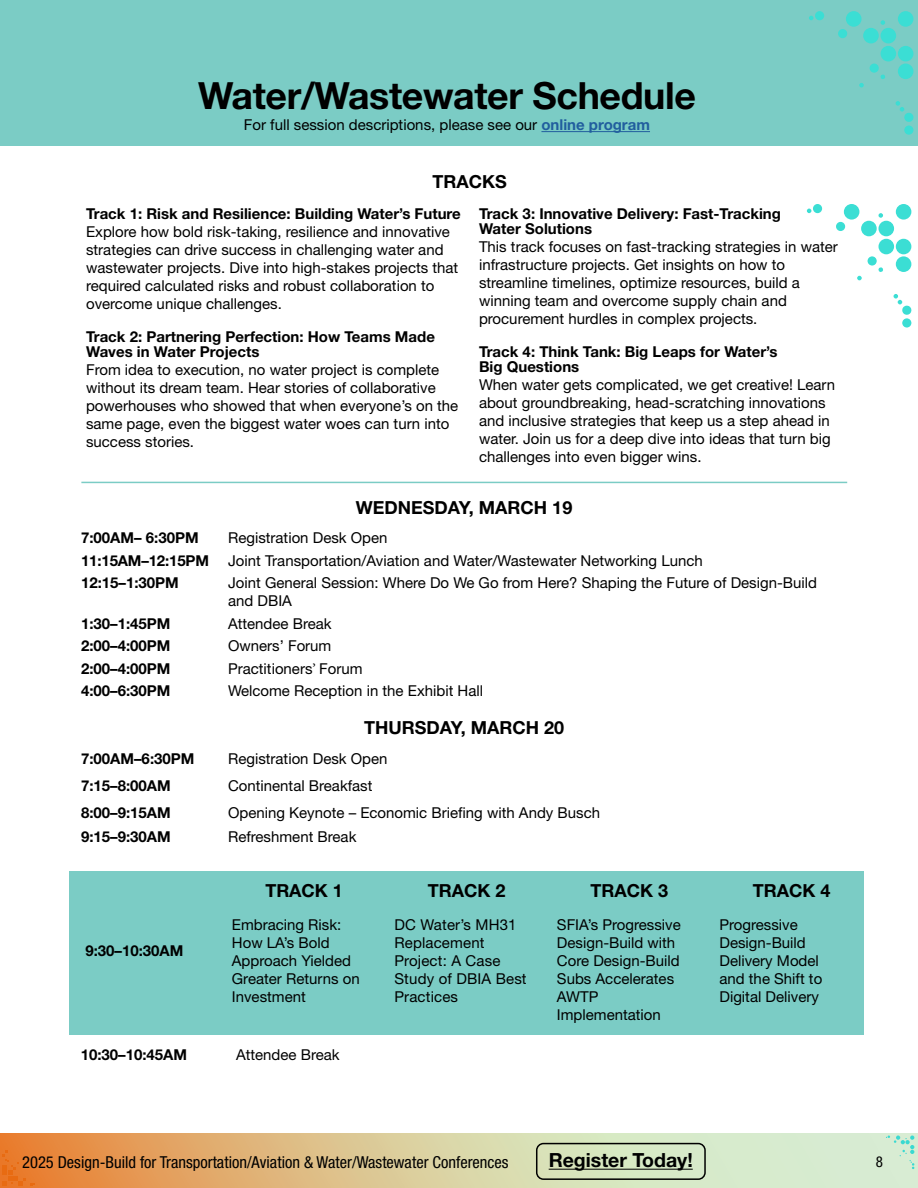
<style>
.page{position:relative;width:918px;height:1188px;background:#fff}
.page>*{position:absolute;margin:0;border:0;box-sizing:border-box;transform-origin:0 0}
.t1{font:700 37.5px "Helvetica Neue LT Std";letter-spacing:-.01em;color:#000}
.t2{font:700 19.5px "Helvetica Neue LT Std";color:#000101}
.t3{font:700 18px "Helvetica Neue LT Std";color:#000}
.t4{font:condensed 16.5px "Helvetica Neue LT Std";color:#000}
.t5{font:15px/18px "Helvetica Neue LT Std";color:#000}
.t6{font:700 15px/15px "Helvetica Neue LT Std";color:#000}
.t7{font:condensed 15px "Helvetica Neue LT Std";color:#000}
.s1{font-weight:700;color:#215e9e}
.s2{font-family:"Minion Pro"}
</style>
<div class="page">
<svg style="left:0;top:1133px;width:918px;height:55px;background:#dcc999"></svg>
<svg style="left:886px;top:1136px;width:29px;height:33px"></svg>
<svg style="left:2px;top:1150px;width:33px;height:36px"></svg>
<div style="left:69px;top:871px;width:795px;height:163px;background:#7bccc5"></div>
<div style="left:536px;top:1143px;width:170px;height:37px;border:2px solid #000;border-radius:7px"></div>
<hr style="left:549px;top:1169px;width:144px;height:1px;background:#000101">
<div style="left:0;top:0;width:918px;height:146px;background:#7bccc5"></div>
<hr style="left:541px;top:131px;width:109px;height:1px;background:#215e9e">
<div style="left:904px;top:126px;width:9px;height:9px;background:#3bded4;border-radius:50%"></div>
<div style="left:870px;top:64px;width:9px;height:9px;background:#3bded4;border-radius:50%"></div>
<div style="left:838px;top:29px;width:9px;height:9px;background:#3bded4;border-radius:50%"></div>
<div style="left:898px;top:64px;width:15px;height:15px;background:#3bded4;border-radius:50%"></div>
<div style="left:846px;top:11px;width:16px;height:16px;background:#3bded4;border-radius:50%"></div>
<div style="left:898px;top:11px;width:15px;height:16px;background:#3bded4;border-radius:50%"></div>
<div style="left:863px;top:28px;width:16px;height:15px;background:#3bded4;border-radius:50%"></div>
<div style="left:881px;top:28px;width:15px;height:15px;background:#3bded4;border-radius:50%"></div>
<div style="left:881px;top:46px;width:15px;height:15px;background:#3bded4;border-radius:8px"></div>
<div style="left:898px;top:46px;width:15px;height:15px;background:#3bded4;border-radius:8px"></div>
<div style="left:815px;top:11px;width:9px;height:9px;background:#3bded4;border-radius:50%"></div>
<svg style="left:881px;top:20px;width:4px;height:5px"></svg>
<svg style="left:809px;top:16px;width:4px;height:4px"></svg>
<svg style="left:880px;top:74px;width:5px;height:5px"></svg>
<svg style="left:896px;top:101px;width:18px;height:21px"></svg>
<svg style="left:859px;top:83px;width:5px;height:4px"></svg>
<div style="left:902px;top:318px;width:9px;height:10px;background:#3bded4;border-radius:50%"></div>
<div style="left:868px;top:256px;width:9px;height:10px;background:#3bded4;border-radius:50%"></div>
<div style="left:836px;top:222px;width:9px;height:9px;background:#3bded4;border-radius:50%"></div>
<div style="left:896px;top:256px;width:15px;height:16px;background:#3bded4;border-radius:50%"></div>
<div style="left:844px;top:204px;width:15px;height:16px;background:#3bded4;border-radius:50%"></div>
<div style="left:896px;top:204px;width:15px;height:16px;background:#3bded4;border-radius:50%"></div>
<div style="left:861px;top:221px;width:16px;height:15px;background:#3bded4;border-radius:50%"></div>
<div style="left:879px;top:221px;width:15px;height:15px;background:#3bded4;border-radius:50%"></div>
<div style="left:879px;top:239px;width:15px;height:15px;background:#3bded4;border-radius:8px"></div>
<div style="left:896px;top:239px;width:15px;height:15px;background:#3bded4;border-radius:8px"></div>
<div style="left:813px;top:204px;width:9px;height:9px;background:#3bded4;border-radius:50%"></div>
<svg style="left:878px;top:213px;width:5px;height:5px"></svg>
<svg style="left:807px;top:209px;width:4px;height:4px"></svg>
<svg style="left:878px;top:267px;width:5px;height:5px"></svg>
<svg style="left:894px;top:294px;width:18px;height:21px"></svg>
<svg style="left:857px;top:276px;width:5px;height:4px"></svg>
<hr style="left:81px;top:482px;width:766px;height:1px;background:#7bccc5">
<h1 class="t1" style="left:198px;top:72px;width:499px">Water/Wastewater Schedule</h1>
<p class="t5" style="left:244px;top:115px;width:408px">For full session descriptions, please see our <span class="s1">online program</span></p>
<p class="t3" style="left:432px;top:171px;width:76px">TRACKS</p>
<p class="t6" style="left:86px;top:206px;width:376px">Track 1: Risk and Resilience: Building Water’s Future</p>
<p class="t5" style="left:86px;top:223px;width:374px">Explore how bold risk-taking, resilience and innovative strategies can drive success in challenging water and wastewater projects. Dive into high-stakes projects that required calculated risks and robust collaboration to overcome unique challenges.</p>
<p class="t6" style="left:86px;top:328px;width:350px">Track 2: Partnering Perfection: How Teams Made<br>Waves in Water Projects</p>
<p class="t5" style="left:86px;top:360px;width:374px">From idea to execution, no water project is complete without its dream team. Hear stories of collaborative powerhouses who showed that when everyone’s on the same page, even the biggest water woes can turn into success stories.</p>
<p class="t6" style="left:479px;top:206px;width:303px">Track 3: Innovative Delivery: Fast-Tracking<br>Water Solutions</p>
<p class="t5" style="left:479px;top:238px;width:360px">This track focuses on fast-tracking strategies in water infrastructure projects. Get insights on how to streamline timelines, optimize resources, build a winning team and overcome supply chain and procurement hurdles in complex projects.</p>
<p class="t6" style="left:479px;top:343px;width:300px;line-height:15.8px">Track 4: Think Tank: Big Leaps for Water’s<br>Big Questions</p>
<p class="t5" style="left:479px;top:376px;width:358px">When water gets complicated, we get creative! Learn about groundbreaking, head-scratching innovations and inclusive strategies that keep us a step ahead in water. Join us for a deep dive into ideas that turn big challenges into even bigger wins.</p>
<p class="t3" style="left:356px;top:496px;width:218px">WEDNESDAY, MARCH 19</p>
<p class="t6" style="left:81px;top:530px;width:119px">7:00AM– 6:30PM</p>
<p class="t5" style="left:228px;top:528px;width:161px">Registration Desk Open</p>
<p class="t6" style="left:81px;top:552px;width:129px">11:15AM–12:15PM</p>
<p class="t5" style="left:228px;top:551px;width:476px">Joint Transportation/Aviation and Water/Wastewater Networking Lunch</p>
<p class="t6" style="left:81px;top:575px;width:99px">12:15–1:30PM</p>
<p class="t5" style="left:228px;top:573px;width:590px">Joint General Session: Where Do We Go from Here? Shaping the Future of Design-Build and DBIA</p>
<p class="t6" style="left:81px;top:615px;width:91px">1:30–1:45PM</p>
<p class="t5" style="left:228px;top:614px;width:105px">Attendee Break</p>
<p class="t6" style="left:81px;top:638px;width:91px">2:00–4:00PM</p>
<p class="t5" style="left:228px;top:636px;width:105px">Owners’ Forum</p>
<p class="t6" style="left:81px;top:660px;width:91px">2:00–4:00PM</p>
<p class="t5" style="left:228px;top:659px;width:136px">Practitioners<span class="s2">’</span> Forum</p>
<p class="t6" style="left:81px;top:683px;width:91px">4:00–6:30PM</p>
<p class="t5" style="left:228px;top:681px;width:257px">Welcome Reception in the Exhibit Hall</p>
<p class="t3" style="left:364px;top:716px;width:202px">THURSDAY, MARCH 20</p>
<p class="t6" style="left:81px;top:751px;width:115px">7:00AM–6:30PM</p>
<p class="t5" style="left:228px;top:750px;width:161px">Registration Desk Open</p>
<p class="t6" style="left:81px;top:778px;width:91px">7:15–8:00AM</p>
<p class="t5" style="left:228px;top:777px;width:146px">Continental Breakfast</p>
<p class="t6" style="left:81px;top:805px;width:91px">8:00–9:15AM</p>
<p class="t5" style="left:228px;top:804px;width:374px">Opening Keynote – Economic Briefing with Andy Busch</p>
<p class="t6" style="left:81px;top:829px;width:91px">9:15–9:30AM</p>
<p class="t5" style="left:228px;top:828px;width:130px">Refreshment Break</p>
<p class="t6" style="left:85px;top:943px;width:100px">9:30–10:30AM</p>
<p class="t3" style="left:265px;top:880px;width:79px">TRACK 1</p>
<p class="t5" style="left:232px;top:916px;width:129px">Embracing Risk:<br>How LA’s Bold<br>Approach Yielded<br>Greater Returns on<br>Investment</p>
<p class="t6" style="left:81px;top:1047px;width:108px">10:30–10:45AM</p>
<p class="t5" style="left:236px;top:1045px;width:105px">Attendee Break</p>
<p class="t3" style="left:428px;top:880px;width:79px">TRACK 2</p>
<p class="t5" style="left:394px;top:916px;width:134px">DC Water’s MH31<br>Replacement<br>Project: A Case<br>Study of DBIA Best<br>Practices</p>
<p class="t3" style="left:590px;top:880px;width:79px">TRACK 3</p>
<p class="t5" style="left:557px;top:916px;width:125px">SFIA’s Progressive<br>Design-Build with<br>Core Design-Build<br>Subs Accelerates<br>AWTP<br>Implementation</p>
<p class="t3" style="left:753px;top:880px;width:79px">TRACK 4</p>
<p class="t5" style="left:719px;top:916px;width:104px">Progressive<br>Design-Build<br>Delivery Model and the Shift to<br>Digital Delivery</p>
<p class="t4" style="left:22px;top:1153px;width:488px">2025 Design-Build for Transportation/Aviation &amp; Water/Wastewater Conferences</p>
<h2 class="t2" style="left:549px;top:1148px;width:146px">Register Today!</h2>
<p class="t7" style="left:876px;top:1153px;width:9px">8</p>
</div>
